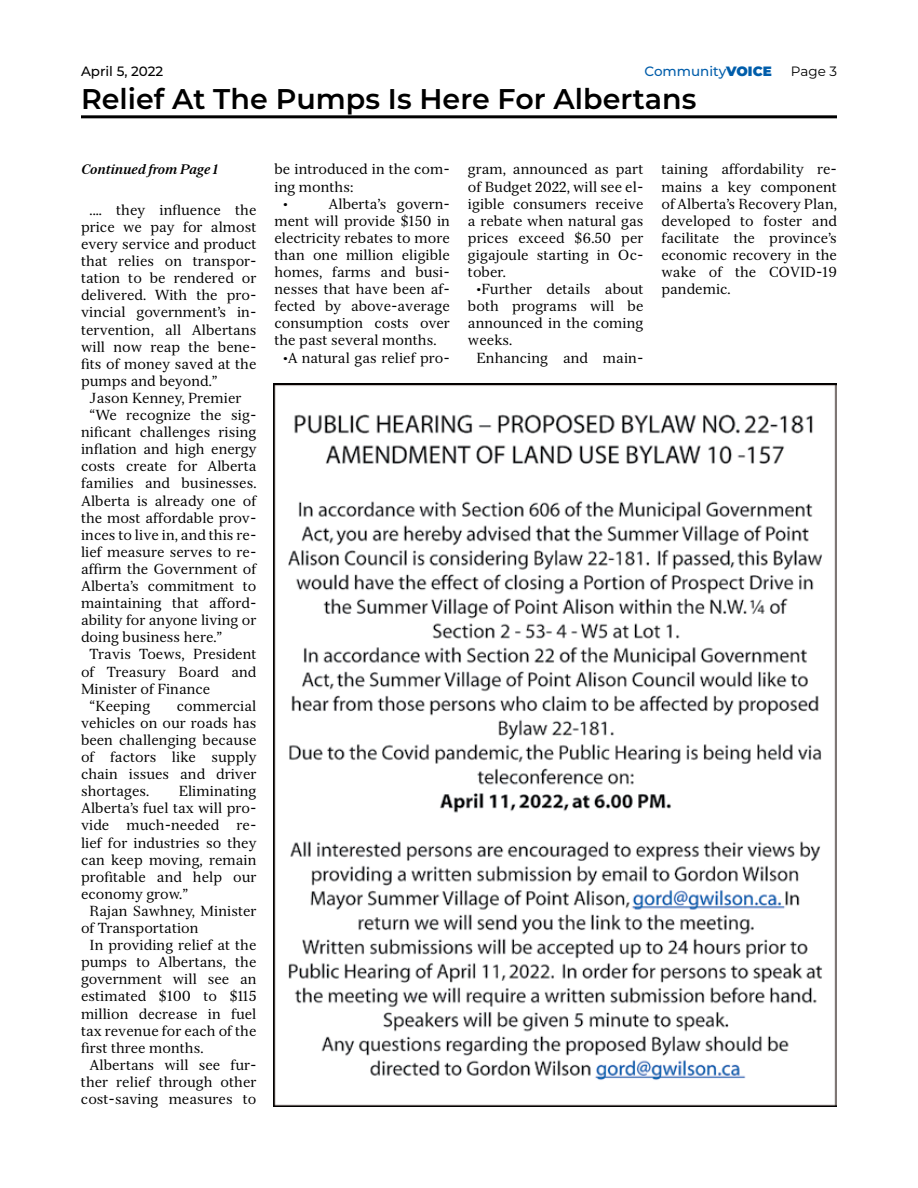
<style>
.page{position:relative;width:918px;height:1188px;background:#fff}
.page>*{position:absolute;margin:0;border:0;box-sizing:border-box;transform-origin:0 0}
.t1{font:600 28.5px "Montserrat";color:#000}
.t2{font:14.25px/17.1px "Serif 12 Beta";color:#000;text-align:justify}
.t3{font:italic 700 13.5px "Serif 12 Beta";color:#000}
.t4{font:500 13.5px "Montserrat";color:#005daa}
.t5{font:500 13.5px "Montserrat";color:#000}
.t6{font:13.5px "Montserrat";color:#000}
.s1{font-weight:900}
</style>
<div class="page">
<hr style="left:81px;top:115px;width:756px;height:3px;background:#000">
<img style="left:273px;top:383px;width:564px;height:724px">
<p class="t5" style="left:81px;top:62px;width:84px">April 5, 2022</p>
<p class="t4" style="left:645px;top:62px;width:102px">Community<span class="s1">VOICE</span></p>
<p class="t6" style="left:791px;top:62px;width:48px">Page 3</p>
<h1 class="t1" style="left:81px;top:78px;width:617px">Relief At The Pumps Is Here For Albertans</h1>
<p class="t3" style="left:81px;top:161px;width:138px">Continued from Page 1</p>
<p class="t2" style="left:81px;top:201px;width:177px;text-indent:9px">.... they influence the price we pay for almost every service and product that relies on transpor&shy;tation to be rendered or delivered. With the pro&shy;vincial government’s in&shy;tervention, all Albertans will now reap the bene&shy;fits of money saved at the pumps and beyond.”</p>
<p class="t2" style="left:90px;top:389px;width:154px">Jason Kenney, Premier</p>
<p class="t2" style="left:90px;top:407px;width:168px">“We recognize the sig-</p>
<p class="t2" style="left:81px;top:424px;width:177px">nificant challenges rising</p>
<p class="t2" style="left:81px;top:441px;width:177px">inflation and high energy</p>
<p class="t2" style="left:81px;top:458px;width:177px">costs create for Alberta</p>
<p class="t2" style="left:81px;top:475px;width:177px">families and businesses.</p>
<p class="t2" style="left:81px;top:492px;width:177px">Alberta is already one of</p>
<p class="t2" style="left:81px;top:509px;width:177px">the most affordable prov-</p>
<p class="t2" style="left:81px;top:526px;width:177px">inces to live in, and this re-</p>
<p class="t2" style="left:81px;top:543px;width:177px">lief measure serves to re-</p>
<p class="t2" style="left:81px;top:560px;width:177px">affirm the Government of</p>
<p class="t2" style="left:81px;top:578px;width:177px">Alberta’s commitment to</p>
<p class="t2" style="left:81px;top:595px;width:177px">maintaining that afford-</p>
<p class="t2" style="left:81px;top:612px;width:177px">ability for anyone living or</p>
<p class="t2" style="left:81px;top:629px;width:143px">doing business here.”</p>
<p class="t2" style="left:90px;top:646px;width:168px">Travis Toews, President</p>
<p class="t2" style="left:81px;top:663px;width:177px">of Treasury Board and</p>
<p class="t2" style="left:81px;top:680px;width:131px">Minister of Finance</p>
<p class="t2" style="left:90px;top:697px;width:62px">“Keeping</p>
<p class="t2" style="left:81px;top:697px;width:177px;text-indent:96px">commercial vehicles on our roads has been challenging because of factors like supply chain issues and driver shortages.</p>
<p class="t2" style="left:81px;top:783px;width:177px;text-indent:98px">Eliminating Alberta’s fuel tax will pro&shy;vide much-needed re&shy;lief for industries so they can keep moving, remain profitable and help our economy grow.”</p>
<p class="t2" style="left:81px;top:902px;width:177px;text-indent:9px">Rajan Sawhney, Minister of Transportation</p>
<p class="t2" style="left:81px;top:937px;width:177px;text-indent:9px">In providing relief at the pumps to Albertans, the government will see an estimated $100 to $115 million decrease in fuel tax revenue for each of the first three months.</p>
<p class="t2" style="left:81px;top:1056px;width:177px;text-indent:9px">Albertans will see fur&shy;ther relief through other cost-saving measures to</p>
<p class="t2" style="left:274px;top:161px;width:177px">be introduced in the com-</p>
<p class="t2" style="left:274px;top:178px;width:80px">ing months:</p>
<p class="t2" style="left:283px;top:195px;width:6px">•</p>
<p class="t2" style="left:274px;top:195px;width:177px;text-indent:54px">Alberta’s govern&shy;ment will provide $150 in electricity rebates to more than one million eligible homes, farms and busi&shy;nesses that have been af&shy;fected by above-average consumption costs over the past several months.</p>
<p class="t2" style="left:283px;top:349px;width:168px">•A natural gas relief pro-</p>
<p class="t2" style="left:468px;top:161px;width:177px">gram, announced as part of Budget 2022, will see el&shy;igible consumers receive a rebate when natural gas prices exceed $6.50 per gigajoule starting in Oc&shy;tober.</p>
<p class="t2" style="left:468px;top:281px;width:177px;text-indent:9px">•Further details about both programs will be announced in the coming weeks.</p>
<p class="t2" style="left:477px;top:349px;width:168px">Enhancing and main-</p>
<p class="t2" style="left:661px;top:161px;width:177px">taining affordability re&shy;mains a key component of Alberta’s Recovery Plan, developed to foster and facilitate the province’s economic recovery in the wake of the COVID-19 pandemic.</p>
</div>
